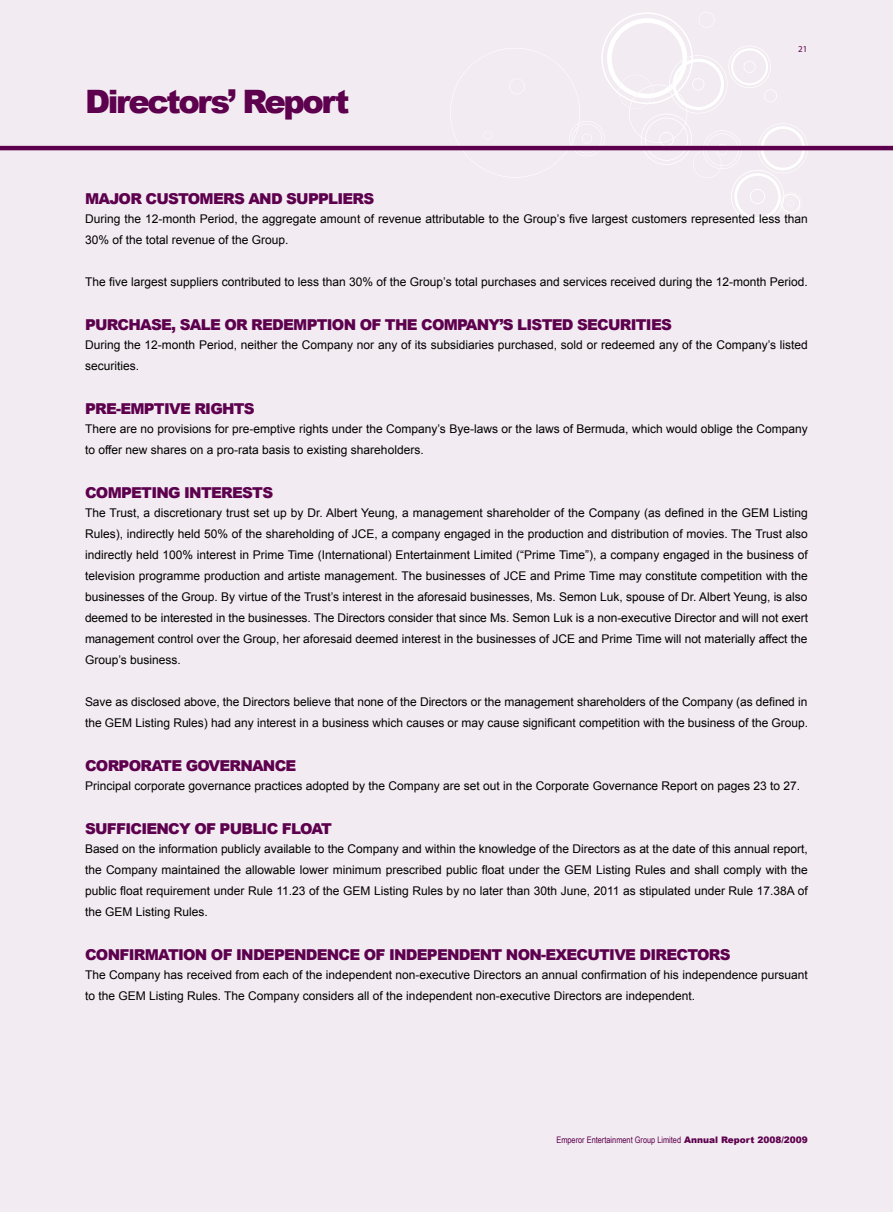
<style>
.page{position:relative;width:893px;height:1212px;background:#f2ebf1}
.page>*{position:absolute;margin:0;border:0;box-sizing:border-box;transform-origin:0 0}
.t1{font:900 32.25px "Arial";letter-spacing:-.075em;color:#5d004d}
.t2{font:900 15px "Arial";letter-spacing:-.05em;color:#5d004d}
.t3{font:12px/21px "Arial";color:#000}
.t4{font:9px "Arial Narrow";color:#5d004d}
.t5{font:9px "Myriad Pro";color:#5d004d}
.s1{font-family:"Arial";font-weight:900}
</style>
<div class="page">
<svg style="left:450px;top:12px;width:358px;height:211px"></svg>
<hr style="left:0;top:146px;width:893px;height:4px;background:#5d004d">
<h1 class="t1" style="left:85px;top:78px;width:266px">Directors’ Report</h1>
<p class="t5" style="left:798px;top:43px;width:11px">21</p>
<p class="t2" style="left:85px;top:188px;width:291px">MAJOR CUSTOMERS AND SUPPLIERS</p>
<p class="t3" style="left:85px;top:208px;width:724px">During the 12-month Period, the aggregate amount of revenue attributable to the Group’s five largest customers represented less than<br>30% of the total revenue of the Group.</p>
<p class="t3" style="left:85px;top:271px;width:724px">The five largest suppliers contributed to less than 30% of the Group’s total purchases and services received during the 12-month Period.</p>
<p class="t2" style="left:85px;top:314px;width:588px">PURCHASE, SALE OR REDEMPTION OF THE COMPANY’S LISTED SECURITIES</p>
<p class="t3" style="left:85px;top:334px;width:724px">During the 12-month Period, neither the Company nor any of its subsidiaries purchased, sold or redeemed any of the Company’s listed securities.</p>
<p class="t2" style="left:85px;top:398px;width:171px">PRE-EMPTIVE RIGHTS</p>
<p class="t3" style="left:85px;top:418px;width:724px">There are no provisions for pre-emptive rights under the Company’s Bye-laws or the laws of Bermuda, which would oblige the Company to offer new shares on a pro-rata basis to existing shareholders.</p>
<p class="t2" style="left:85px;top:482px;width:190px">COMPETING INTERESTS</p>
<p class="t3" style="left:85px;top:502px;width:724px;text-align:justify">The Trust, a discretionary trust set up by Dr. Albert Yeung, a management shareholder of the Company (as defined in the GEM Listing Rules), indirectly held 50% of the shareholding of JCE, a company engaged in the production and distribution of movies. The Trust also indirectly held 100% interest in Prime Time (International) Entertainment Limited (“Prime Time”), a company engaged in the business of television programme production and artiste management. The businesses of JCE and Prime Time may constitute competition with the businesses of the Group. By virtue of the Trust’s interest in the aforesaid businesses, Ms. Semon Luk, spouse of Dr. Albert Yeung, is also deemed to be interested in the businesses. The Directors consider that since Ms. Semon Luk is a non-executive Director and will not exert management control over the Group, her aforesaid deemed interest in the businesses of JCE and Prime Time will not materially affect the Group’s business.</p>
<p class="t3" style="left:85px;top:691px;width:725px">Save as disclosed above, the Directors believe that none of the Directors or the management shareholders of the Company (as defined in the GEM Listing Rules) had any interest in a business which causes or may cause significant competition with the business of the Group.</p>
<p class="t2" style="left:85px;top:755px;width:213px">CORPORATE GOVERNANCE</p>
<p class="t3" style="left:85px;top:775px;width:717px">Principal corporate governance practices adopted by the Company are set out in the Corporate Governance Report on pages 23 to 27.</p>
<p class="t2" style="left:85px;top:818px;width:249px">SUFFICIENCY OF PUBLIC FLOAT</p>
<p class="t3" style="left:85px;top:838px;width:724px;text-align:justify">Based on the information publicly available to the Company and within the knowledge of the Directors as at the date of this annual report, the Company maintained the allowable lower minimum prescribed public float under the GEM Listing Rules and shall comply with the public float requirement under Rule 11.23 of the GEM Listing Rules by no later than 30th June, 2011 as stipulated under Rule 17.38A of the GEM Listing Rules.</p>
<p class="t2" style="left:85px;top:944px;width:647px">CONFIRMATION OF INDEPENDENCE OF INDEPENDENT NON-EXECUTIVE DIRECTORS</p>
<p class="t3" style="left:85px;top:964px;width:724px">The Company has received from each of the independent non-executive Directors an annual confirmation of his independence pursuant to the GEM Listing Rules. The Company considers all of the independent non-executive Directors are independent.</p>
<p class="t4" style="left:556px;top:1133px;width:253px">Emperor Entertainment Group Limited <span class="s1">Annual Report 2008/2009</span></p>
</div>
